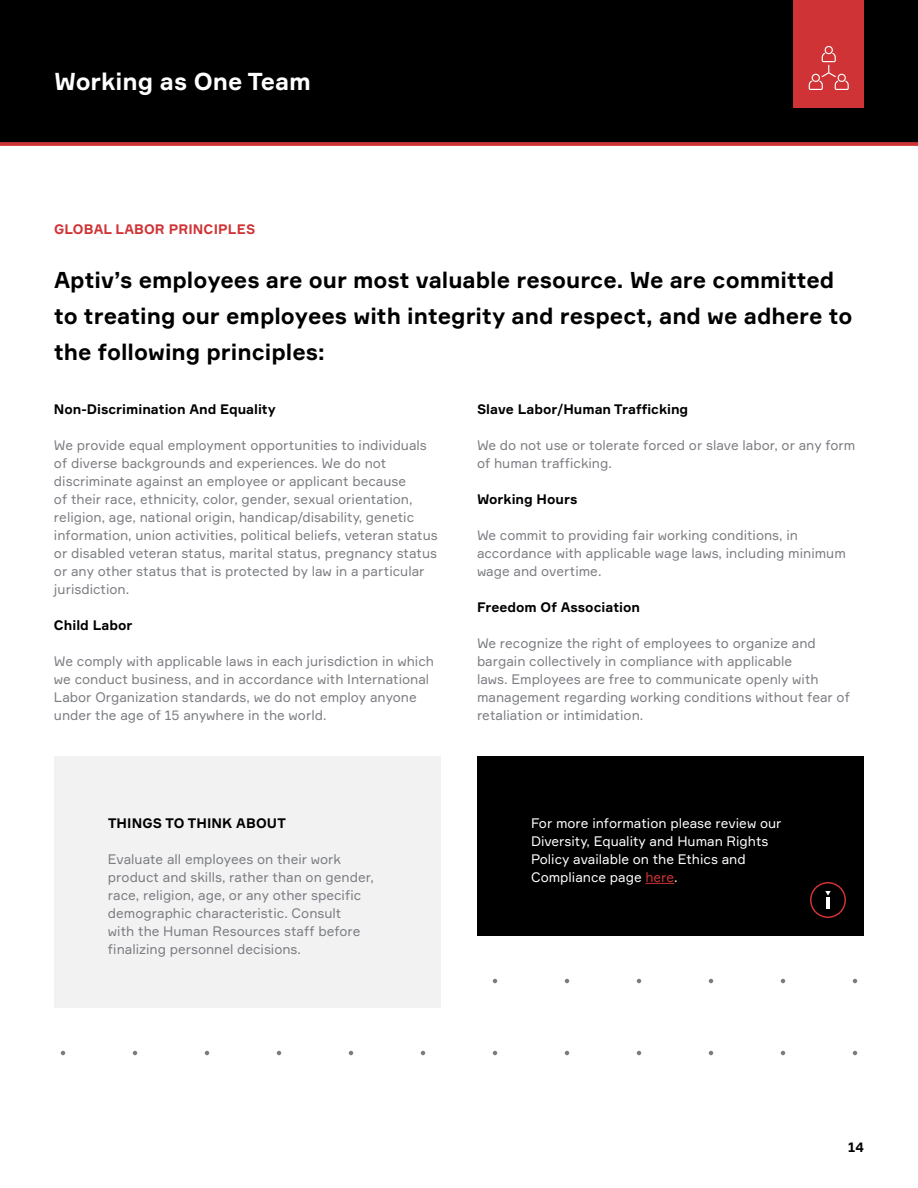
<style>
.page{position:relative;width:918px;height:1188px;background:#fff}
.page>*{position:absolute;margin:0;border:0;box-sizing:border-box;transform-origin:0 0}
.t1{font:700 24px "Formular";color:#fff}
.t2{font:700 22.5px/36px "Formular";color:#000}
.t3{font:13.5px/18px "Formular";color:#7a7c81}
.t4{font:700 13.5px "Formular";color:#000}
.t5{font:13.5px/18px "Formular";color:#fff}
.t6{font:700 13.5px "Formular";letter-spacing:.01em;color:#cf3335}
.s1{color:#cf3335}
</style>
<div class="page">
<svg style="left:781px;top:1051px;width:4px;height:4px"></svg>
<svg style="left:853px;top:1051px;width:4px;height:4px"></svg>
<svg style="left:61px;top:1051px;width:4px;height:4px"></svg>
<svg style="left:133px;top:1051px;width:4px;height:4px"></svg>
<svg style="left:205px;top:1051px;width:4px;height:4px"></svg>
<svg style="left:277px;top:1051px;width:4px;height:4px"></svg>
<svg style="left:349px;top:1051px;width:4px;height:4px"></svg>
<svg style="left:421px;top:1051px;width:4px;height:4px"></svg>
<svg style="left:493px;top:1051px;width:4px;height:4px"></svg>
<svg style="left:565px;top:1051px;width:4px;height:4px"></svg>
<svg style="left:637px;top:1051px;width:4px;height:4px"></svg>
<svg style="left:709px;top:1051px;width:4px;height:4px"></svg>
<svg style="left:781px;top:979px;width:4px;height:4px"></svg>
<svg style="left:853px;top:979px;width:4px;height:4px"></svg>
<svg style="left:493px;top:979px;width:4px;height:4px"></svg>
<svg style="left:565px;top:979px;width:4px;height:4px"></svg>
<svg style="left:637px;top:979px;width:4px;height:4px"></svg>
<svg style="left:709px;top:979px;width:4px;height:4px"></svg>
<div style="left:0;top:0;width:918px;height:144px;background:#000"></div>
<div style="left:794px;top:0;width:70px;height:108px;background:#cf3335"></div>
<svg style="left:809px;top:46px;width:40px;height:44px"></svg>
<svg style="left:0;top:142px;width:918px;height:4px;background:#c9393a"></svg>
<div style="left:477px;top:756px;width:387px;height:180px;background:#000"></div>
<svg style="left:645px;top:883px;width:29px;height:1px"></svg>
<div style="left:810px;top:882px;width:36px;height:36px;border:2px solid #cf3335;border-radius:50%"></div>
<svg style="left:825px;top:891px;width:6px;height:5px"></svg>
<hr style="left:826px;top:897px;width:4px;height:12px;background:#fff">
<div style="left:54px;top:756px;width:387px;height:252px;background:#f2f2f3"></div>
<h1 class="t1" style="left:54px;top:67px;width:258px">Working as One Team</h1>
<p class="t6" style="left:54px;top:221px;width:203px">GLOBAL LABOR PRINCIPLES</p>
<h2 class="t2" style="left:54px;top:262px;width:800px">Aptiv’s employees are our most valuable resource. We are committed to treating our employees with integrity and respect, and we adhere to the following principles:</h2>
<p class="t4" style="left:54px;top:401px;width:223px">Non-Discrimination And Equality</p>
<p class="t3" style="left:54px;top:436px;width:385px">We provide equal employment opportunities to individuals of diverse backgrounds and experiences. We do not discriminate against an employee or applicant because<br>of their race, ethnicity, color, gender, sexual orientation, religion, age, national origin, handicap/disability, genetic information, union activities, political beliefs, veteran status or disabled veteran status, marital status, pregnancy status or any other status that is protected by law in a particular jurisdiction.</p>
<p class="t4" style="left:54px;top:617px;width:80px">Child Labor</p>
<p class="t3" style="left:54px;top:652px;width:381px">We comply with applicable laws in each jurisdiction in which we conduct business, and in accordance with International Labor Organization standards, we do not employ anyone under the age of 15 anywhere in the world.</p>
<p class="t4" style="left:108px;top:815px;width:179px">THINGS TO THINK ABOUT</p>
<p class="t3" style="left:108px;top:850px;width:267px">Evaluate all employees on their work product and skills, rather than on gender, race, religion, age, or any other specific demographic characteristic. Consult<br>with the Human Resources staff before finalizing personnel decisions.</p>
<p class="t4" style="left:477px;top:401px;width:213px">Slave Labor/Human Trafficking</p>
<p class="t3" style="left:477px;top:436px;width:380px">We do not use or tolerate forced or slave labor, or any form of human trafficking.</p>
<p class="t4" style="left:477px;top:491px;width:102px">Working Hours</p>
<p class="t3" style="left:477px;top:526px;width:370px">We commit to providing fair working conditions, in accordance with applicable wage laws, including minimum wage and overtime.</p>
<p class="t4" style="left:477px;top:599px;width:165px">Freedom Of Association</p>
<p class="t3" style="left:477px;top:634px;width:375px">We recognize the right of employees to organize and bargain collectively in compliance with applicable<br>laws. Employees are free to communicate openly with management regarding working conditions without fear of retaliation or intimidation.</p>
<p class="t5" style="left:531px;top:814px;width:252px">For more information please review our Diversity, Equality and Human Rights Policy available on the Ethics and Compliance page <span class="s1">here</span>.</p>
<p class="t4" style="left:848px;top:1139px;width:17px">14</p>
</div>
